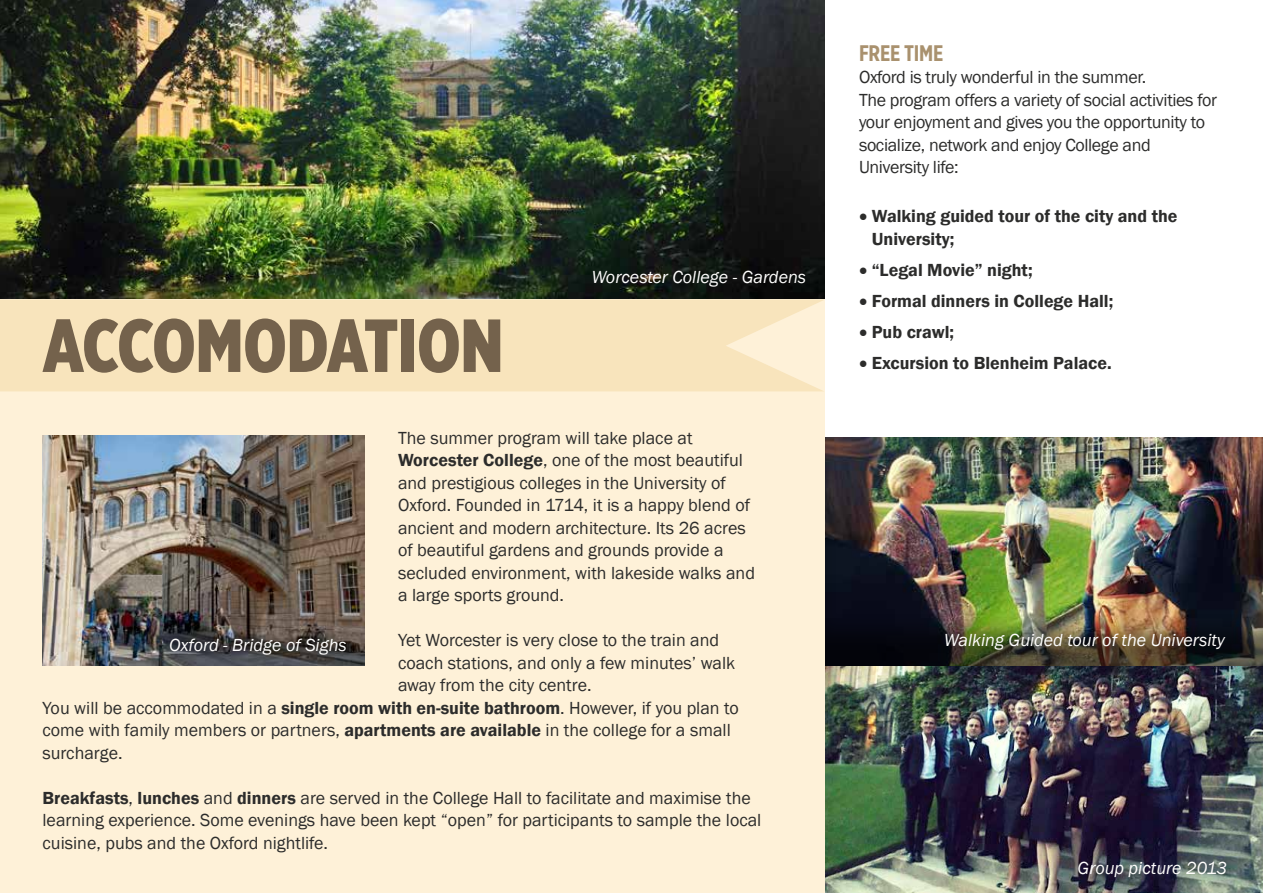
<style>
.page{position:relative;width:1263px;height:893px;background:#fff}
.page>*{position:absolute;margin:0;border:0;box-sizing:border-box;transform-origin:0 0}
.t1{font:900 75px "Gotham X Narrow";color:#74624c}
.t2{font:700 22.5px "Gotham X Narrow";letter-spacing:-.01em;color:#a9916e}
.t3{font:18px/22.5px "Franklin Gothic";color:#2c2c2b}
.t4{font:18px/22.5px "Franklin Gothic";letter-spacing:-.02em;color:#2c2c2b}
.t5{font:600 18px/22.5px "Franklin Gothic";color:#2c2c2b}
.t6{font:italic 18px "Franklin Gothic";color:#fffefd}
.s1{font-weight:600}
</style>
<div class="page">
<img style="left:825px;top:667px;width:438px;height:226px">
<div style="left:818px;top:436px;width:445px;height:231px;background:#000;opacity:.57"></div>
<img style="left:0;top:0;width:825px;height:299px">
<div style="left:0;top:299px;width:825px;height:594px;background:#fef1d8"></div>
<img style="left:43px;top:435px;width:321px;height:230px">
<div style="left:0;top:300px;width:823px;height:91px;background:#f8e4bc"></div>
<div style="left:163px;top:631px;width:190px;height:30px;background:#000;opacity:.75"></div>
<h1 class="t1" style="left:42px;top:299px;width:462px">ACCOMODATION</h1>
<p class="t6" style="left:592px;top:266px;width:216px">Worcester College - Gardens</p>
<p class="t2" style="left:859px;top:39px;width:86px">FREE TIME</p>
<p class="t4" style="left:859px;top:66px;width:359px">Oxford is truly wonderful in the summer.<br>The program offers a variety of social activities for your enjoyment and gives you the opportunity to socialize, network and enjoy College and University life:</p>
<p class="t5" style="left:872px;top:205px;width:307px;text-indent:-13px">• Walking guided tour of the city and the<br>University;</p>
<p class="t5" style="left:859px;top:258px;width:175px">• “Legal Movie” night;</p>
<p class="t5" style="left:859px;top:289px;width:256px">• Formal dinners in College Hall;</p>
<p class="t5" style="left:859px;top:320px;width:97px">• Pub crawl;</p>
<p class="t5" style="left:859px;top:351px;width:254px">• Excursion to Blenheim Palace.</p>
<p class="t3" style="left:398px;top:427px;width:359px">The summer program will take place at <span class="s1">Worcester College</span>, one of the most beautiful and prestigious colleges in the University of Oxford. Founded in 1714, it is a happy blend of ancient and modern architecture. Its 26 acres of beautiful gardens and grounds provide a secluded environment, with lakeside walks and a large sports ground.</p>
<p class="t3" style="left:398px;top:629px;width:323px">Yet Worcester is very close to the train and</p>
<p class="t3" style="left:398px;top:652px;width:339px">coach stations, and only a few minutes’ walk</p>
<p class="t3" style="left:398px;top:674px;width:195px">away from the city centre.</p>
<p class="t3" style="left:43px;top:697px;width:698px">You will be accommodated in a <span class="s1">single room with en-suite bathroom</span>. However, if you plan to</p>
<p class="t3" style="left:43px;top:719px;width:690px">come with family members or partners, <span class="s1">apartments are available</span> in the college for a small</p>
<p class="t3" style="left:43px;top:742px;width:82px">surcharge.</p>
<p class="t3" style="left:43px;top:787px;width:720px"><span class="s1">Breakfasts</span>, <span class="s1">lunches</span> and <span class="s1">dinners</span> are served in the College Hall to facilitate and maximise the learning experience. Some evenings have been kept “open” for participants to sample the local cuisine, pubs and the Oxford nightlife.</p>
<p class="t6" style="left:169px;top:633px;width:179px">Oxford - Bridge of Sighs</p>
<p class="t6" style="left:944px;top:629px;width:282px">Walking Guided tour of the University</p>
<p class="t6" style="left:1078px;top:857px;width:151px">Group picture 2013</p>
</div>
